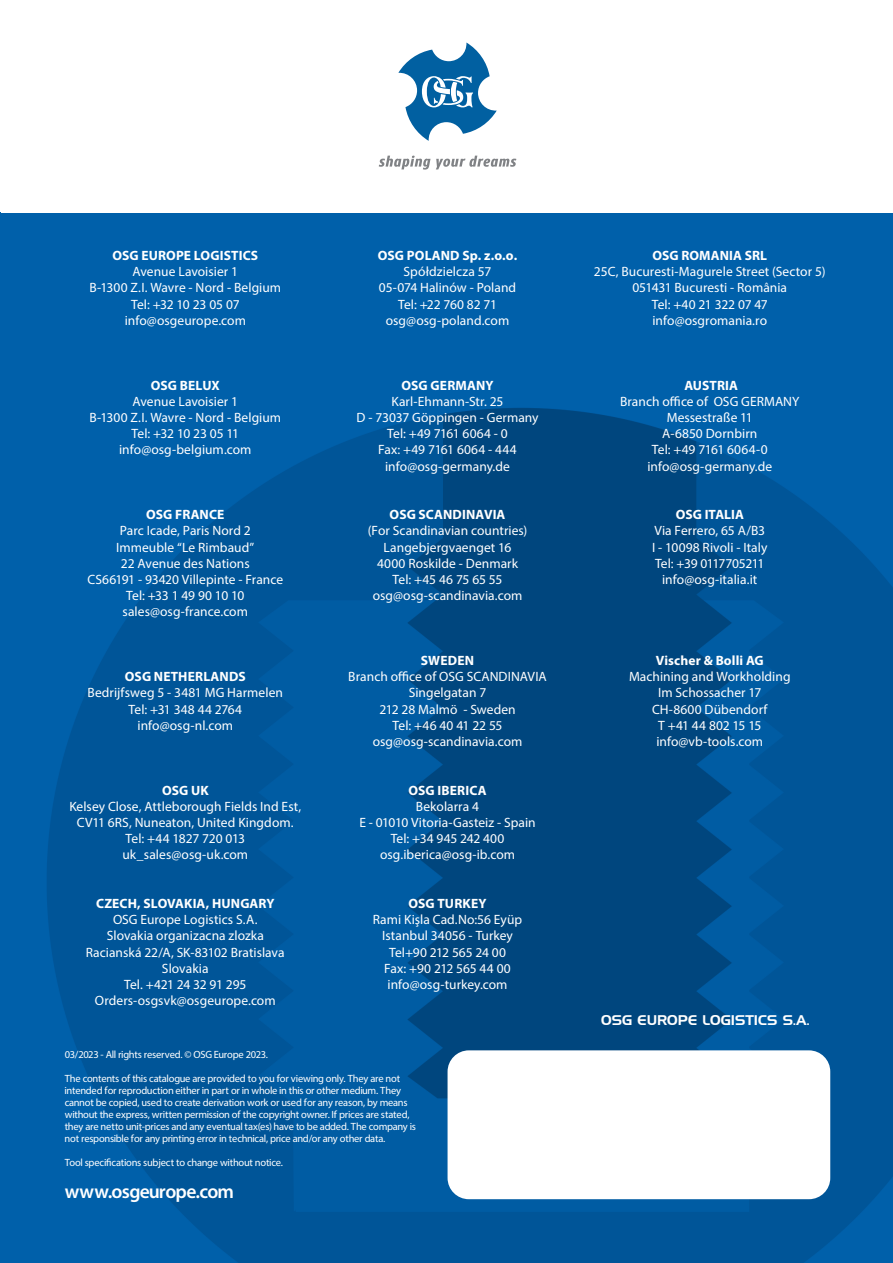
<style>
.page{position:relative;width:893px;height:1263px;background:#fff}
.page>*{position:absolute;margin:0;border:0;box-sizing:border-box;transform-origin:0 0}
.t1{font:600 19.5px "Myriad Pro";letter-spacing:-.04em;color:#fff}
.t2{font:13.65px "Handel Gothic BT";color:#fff}
.t3{font:13.5px "Myriad Pro";letter-spacing:.005em;color:#fff}
.t4{font:700 13.5px "Myriad Pro";letter-spacing:.01em;color:#fff}
.t5{font:13.5px "Myriad Pro";letter-spacing:-.025em;color:#fff}
.t6{font:13.5px "Myriad Pro";letter-spacing:-.015em;color:#fff}
.t7{font:13.5px "Myriad Pro";letter-spacing:-.02em;color:#fff}
.t8{font:10.5px/12px "Myriad Pro";letter-spacing:-.025em;color:#fff}
</style>
<div class="page">
<div style="left:0;top:213px;width:893px;height:1050px;background:#0060aa"></div>
<img style="left:47px;top:408px;width:846px;height:855px">
<svg style="left:398px;top:43px;width:99px;height:98px"></svg>
<svg style="left:379px;top:156px;width:51px;height:14px"></svg>
<svg style="left:436px;top:156px;width:80px;height:13px"></svg>
<div style="left:448px;top:1050px;width:382px;height:149px;background:#fff;border-radius:21px"></div>
<p class="t4" style="left:112px;top:247px;width:147px">OSG EUROPE LOGISTICS</p>
<p class="t3" style="left:133px;top:263px;width:107px">Avenue Lavoisier 1</p>
<p class="t3" style="left:89px;top:279px;width:193px">B-1300 Z.I. Wavre - Nord - Belgium</p>
<p class="t6" style="left:131px;top:296px;width:110px">Tel: +32 10 23 05 07</p>
<p class="t3" style="left:125px;top:312px;width:123px">info@osgeurope.com</p>
<p class="t4" style="left:151px;top:376px;width:71px">OSG BELUX</p>
<p class="t3" style="left:133px;top:393px;width:107px">Avenue Lavoisier 1</p>
<p class="t3" style="left:89px;top:409px;width:193px">B-1300 Z.I. Wavre - Nord - Belgium</p>
<p class="t3" style="left:132px;top:425px;width:109px">Tel: +32 10 23 05 11</p>
<p class="t3" style="left:119px;top:441px;width:134px">info@osg-belgium.com</p>
<p class="t4" style="left:146px;top:506px;width:80px">OSG FRANCE</p>
<p class="t3" style="left:120px;top:522px;width:132px">Parc Icade, Paris Nord 2</p>
<p class="t3" style="left:116px;top:539px;width:140px">Immeuble “Le Rimbaud”</p>
<p class="t3" style="left:121px;top:555px;width:130px">22 Avenue des Nations</p>
<p class="t3" style="left:87px;top:571px;width:197px">CS66191 - 93420 Villepinte - France</p>
<p class="t3" style="left:126px;top:587px;width:120px">Tel: +33 1 49 90 10 10</p>
<p class="t3" style="left:123px;top:603px;width:127px">sales@osg-france.com</p>
<p class="t4" style="left:125px;top:668px;width:122px">OSG NETHERLANDS</p>
<p class="t3" style="left:88px;top:684px;width:197px">Bedrijfsweg 5 - 3481 MG Harmelen</p>
<p class="t3" style="left:129px;top:701px;width:115px">Tel: +31 348 44 2764</p>
<p class="t3" style="left:138px;top:717px;width:97px">info@osg-nl.com</p>
<p class="t4" style="left:162px;top:781px;width:48px">OSG UK</p>
<p class="t3" style="left:69px;top:798px;width:233px">Kelsey Close, Attleborough Fields Ind Est,</p>
<p class="t3" style="left:77px;top:814px;width:218px">CV11 6RS, Nuneaton, United Kingdom.</p>
<p class="t3" style="left:126px;top:830px;width:121px">Tel: +44 1827 720 013</p>
<p class="t3" style="left:122px;top:846px;width:127px">uk_sales@osg-uk.com</p>
<p class="t4" style="left:96px;top:895px;width:180px">CZECH, SLOVAKIA, HUNGARY</p>
<p class="t3" style="left:113px;top:911px;width:146px">OSG Europe Logistics S.A.</p>
<p class="t3" style="left:107px;top:927px;width:159px">Slovakia organizacna zlozka</p>
<p class="t3" style="left:86px;top:944px;width:200px">Racianská 22/A, SK-83102 Bratislava</p>
<p class="t3" style="left:162px;top:960px;width:48px">Slovakia</p>
<p class="t5" style="left:124px;top:976px;width:124px">Tel. +421 24 32 91 295</p>
<p class="t3" style="left:95px;top:992px;width:182px">Orders-osgsvk@osgeurope.com</p>
<p class="t4" style="left:378px;top:247px;width:141px">OSG POLAND Sp. z.o.o.</p>
<p class="t3" style="left:404px;top:263px;width:89px">Spółdzielcza 57</p>
<p class="t3" style="left:379px;top:279px;width:139px">05-074 Halinów - Poland</p>
<p class="t3" style="left:398px;top:296px;width:100px">Tel: +22 760 82 71</p>
<p class="t3" style="left:386px;top:312px;width:125px">osg@osg-poland.com</p>
<p class="t4" style="left:401px;top:376px;width:94px">OSG GERMANY</p>
<p class="t3" style="left:392px;top:393px;width:113px">Karl-Ehmann-Str. 25</p>
<p class="t3" style="left:357px;top:409px;width:184px">D - 73037 Göppingen - Germany</p>
<p class="t3" style="left:387px;top:425px;width:122px">Tel: +49 7161 6064 - 0</p>
<p class="t3" style="left:378px;top:441px;width:140px">Fax: +49 7161 6064 - 444</p>
<p class="t3" style="left:385px;top:458px;width:126px">info@osg-germany.de</p>
<p class="t4" style="left:390px;top:506px;width:117px">OSG SCANDINAVIA</p>
<p class="t3" style="left:368px;top:522px;width:161px">(For Scandinavian countries)</p>
<p class="t3" style="left:384px;top:539px;width:129px">Langebjergvaenget 16</p>
<p class="t3" style="left:377px;top:555px;width:142px">4000 Roskilde - Denmark</p>
<p class="t6" style="left:393px;top:571px;width:111px">Tel: +45 46 75 65 55</p>
<p class="t3" style="left:373px;top:587px;width:151px">osg@osg-scandinavia.com</p>
<p class="t4" style="left:421px;top:652px;width:55px">SWEDEN</p>
<p class="t3" style="left:348px;top:668px;width:200px">Branch office of OSG SCANDINAVIA</p>
<p class="t3" style="left:409px;top:684px;width:79px">Singelgatan 7</p>
<p class="t3" style="left:379px;top:701px;width:138px">212 28 Malmö - Sweden</p>
<p class="t3" style="left:393px;top:717px;width:111px">Tel: +46 40 41 22 55</p>
<p class="t3" style="left:373px;top:733px;width:151px">osg@osg-scandinavia.com</p>
<p class="t4" style="left:408px;top:781px;width:80px">OSG IBERICA</p>
<p class="t3" style="left:416px;top:798px;width:65px">Bekolarra 4</p>
<p class="t3" style="left:359px;top:814px;width:178px">E - 01010 Vitoria-Gasteiz - Spain</p>
<p class="t3" style="left:391px;top:830px;width:115px">Tel: +34 945 242 400</p>
<p class="t3" style="left:380px;top:846px;width:137px">osg.iberica@osg-ib.com</p>
<p class="t4" style="left:408px;top:895px;width:80px">OSG TURKEY</p>
<p class="t3" style="left:373px;top:911px;width:151px">Rami Kişla Cad.No:56 Eyüp</p>
<p class="t3" style="left:382px;top:927px;width:132px">Istanbul 34056 - Turkey</p>
<p class="t3" style="left:389px;top:944px;width:118px">Tel+90 212 565 24 00</p>
<p class="t3" style="left:384px;top:960px;width:128px">Fax: +90 212 565 44 00</p>
<p class="t3" style="left:388px;top:976px;width:121px">info@osg-turkey.com</p>
<p class="t8" style="left:65px;top:1048px;width:205px">03/2023 - All rights reserved. © OSG Europe 2023.</p>
<p class="t8" style="left:65px;top:1072px;width:353px">The contents of this catalogue are provided to you for viewing only. They are not intended for reproduction either in part or in whole in this or other medium. They cannot be copied, used to create derivation work or used for any reason, by means without the express, written permission of the copyright owner. If prices are stated, they are netto unit-prices and any eventual tax(es) have to be added. The company is not responsible for any printing error in technical, price and/or any other data.</p>
<p class="t8" style="left:65px;top:1156px;width:220px">Tool specifications subject to change without notice.</p>
<p class="t1" style="left:65px;top:1179px;width:171px">www.osgeurope.com</p>
<p class="t4" style="left:652px;top:247px;width:116px">OSG ROMANIA SRL</p>
<p class="t3" style="left:594px;top:263px;width:233px">25C, Bucuresti-Magurele Street (Sector 5)</p>
<p class="t3" style="left:632px;top:279px;width:156px">051431 Bucuresti - România</p>
<p class="t5" style="left:652px;top:296px;width:118px">Tel: +40 21 322 07 47</p>
<p class="t3" style="left:652px;top:312px;width:116px">info@osgromania.ro</p>
<p class="t4" style="left:684px;top:376px;width:55px">AUSTRIA</p>
<p class="t3" style="left:620px;top:393px;width:181px">Branch office of OSG GERMANY</p>
<p class="t3" style="left:667px;top:409px;width:88px">Messestraße 11</p>
<p class="t3" style="left:662px;top:425px;width:97px">A-6850 Dornbirn</p>
<p class="t3" style="left:652px;top:441px;width:117px">Tel: +49 7161 6064-0</p>
<p class="t3" style="left:647px;top:458px;width:126px">info@osg-germany.de</p>
<p class="t4" style="left:676px;top:506px;width:70px">OSG ITALIA</p>
<p class="t3" style="left:654px;top:522px;width:112px">Via Ferrero, 65 A/B3</p>
<p class="t3" style="left:652px;top:539px;width:117px">I - 10098 Rivoli - Italy</p>
<p class="t7" style="left:655px;top:555px;width:111px">Tel: +39 0117705211</p>
<p class="t3" style="left:662px;top:571px;width:97px">info@osg-italia.it</p>
<p class="t4" style="left:656px;top:652px;width:110px">Vischer &amp; Bolli AG</p>
<p class="t3" style="left:629px;top:668px;width:163px">Machining and Workholding</p>
<p class="t3" style="left:658px;top:684px;width:105px">Im Schossacher 17</p>
<p class="t3" style="left:652px;top:701px;width:117px">CH-8600 Dübendorf</p>
<p class="t3" style="left:658px;top:717px;width:105px">T +41 44 802 15 15</p>
<p class="t3" style="left:656px;top:733px;width:108px">info@vb-tools.com</p>
<p class="t2" style="left:601px;top:1012px;width:210px">OSG EUROPE LOGISTICS S.A.</p>
</div>
